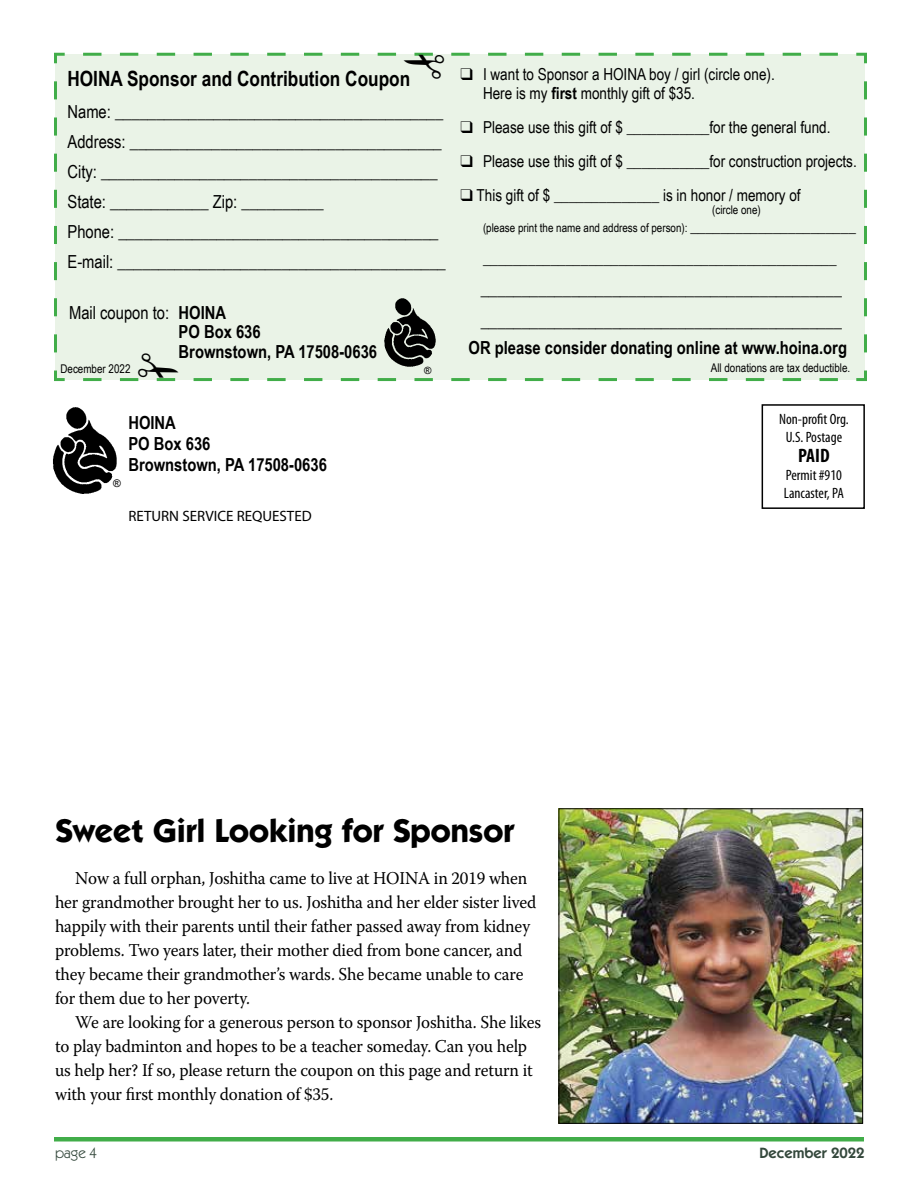
<style>
.page{position:relative;width:918px;height:1188px;background:#fff}
.page>*{position:absolute;margin:0;border:0;box-sizing:border-box;transform-origin:0 0}
.t1{font:700 33px "Itc Kabel";color:#000}
.t2{font:700 21px "Arial Narrow";color:#000}
.t3{font:700 condensed 19.5px "Myriad Pro";color:#000}
.t4{font:18px/24px "Warnock Pro";letter-spacing:-.01em;color:#000;scale:.95 1}
.t5{font:18px/30px "Arial Narrow";color:#000}
.t6{font:700 18px/21px "Arial Narrow";color:#000}
.t7{font:16.5px/19.5px "Arial Narrow";color:#000}
.t8{font:condensed 15px/18px "Myriad Pro";color:#000;text-align:center}
.t9{font:15px "Myriad Pro";color:#000}
.t10{font:600 15px "Itc Kabel";color:#34483c}
.t11{font:15px "Itc Kabel";color:#34483c}
.t12{font:12px "Arial Narrow";color:#000}
.t13{font:10.5px "Arial";color:#000}
.t14{font:10.05px "Arial";color:#000}
.s1{font-weight:400}
.s2{font-weight:700}
.s3{font-size:16.5px}
</style>
<div class="page">
<img style="left:53px;top:407px;width:64px;height:87px">
<div style="left:762px;top:404px;width:103px;height:105px;border:2px solid #000"></div>
<div style="left:54px;top:52px;width:813px;height:330px;background:#eaf3e7"></div>
<img style="left:379px;top:296px;width:59px;height:56px">
<div style="left:54px;top:1137px;width:810px;height:5px;background:#41ad49"></div>
<img style="left:561px;top:811px;width:300px;height:311px">
<div style="left:559px;top:809px;width:304px;height:315px;border:1px solid #000"></div>
<svg style="left:74px;top:52px;width:764px;height:29px;background:#e2efdf"></svg>
<svg style="left:83px;top:352px;width:764px;height:29px;background:#ddebda"></svg>
<p class="t2" style="left:68px;top:62px;width:344px">HOINA Sponsor and Contribution Coupon</p>
<p class="t5" style="left:68px;top:96px;width:380px">Name: ________________________________________ Address: ______________________________________ City: _________________________________________ State: ____________ Zip: __________<br>Phone: _______________________________________ E-mail: ________________________________________</p>
<p class="t6" style="left:179px;top:302px;width:200px;line-height:19.5px;text-indent:-109px"><span class="s1">Mail coupon to:</span> HOINA<br>PO Box 636<br>Brownstown, PA 17508-0636</p>
<p class="t7" style="left:483px;top:64px;width:293px;text-indent:-23px">❑ I want to Sponsor a HOINA boy / girl (circle one).<br>Here is my <span class="s2">first</span> monthly gift of $35.</p>
<p class="t7" style="left:460px;top:117px;width:372px">❑ Please use this gift of $ ___________for the general fund.</p>
<p class="t7" style="left:460px;top:151px;width:398px">❑ Please use this gift of $ ___________for construction projects.</p>
<p class="t7" style="left:460px;top:185px;width:342px">❑ This gift of $ ______________ is in honor / memory of</p>
<p class="t12" style="left:483px;top:219px;width:374px">(please print the name and address of person): <span class="s3">______________________</span></p>
<p class="t7" style="left:483px;top:248px;width:355px">_______________________________________________</p>
<p class="t5" style="left:481px;top:272px;width:363px;line-height:31.5px">____________________________________________ ____________________________________________</p>
<p class="t12" style="left:712px;top:201px;width:50px">(circle one)</p>
<p class="t6" style="left:469px;top:336px;width:380px">OR please consider donating online at www.hoina.org</p>
<p class="t12" style="left:60px;top:360px;width:72px">December 2022</p>
<p class="t13" style="left:113px;top:476px;width:9px">®</p>
<p class="t6" style="left:128px;top:411px;width:200px">HOINA<br>PO Box 636<br>Brownstown, PA 17508-0636</p>
<p class="t9" style="left:128px;top:506px;width:185px">RETURN SERVICE REQUESTED</p>
<p class="t14" style="left:424px;top:364px;width:9px">®</p>
<p class="t12" style="left:711px;top:359px;width:141px">All donations are tax deductible.</p>
<p class="t8" style="left:779px;top:410px;width:71px">Non-profit Org.<br>U.S. Postage</p>
<p class="t3" style="left:798px;top:443px;width:33px">PAID</p>
<p class="t8" style="left:784px;top:466px;width:61px;text-align:left">Permit #910<br>Lancaster, PA</p>
<h1 class="t1" style="left:55px;top:810px;width:461px">Sweet Girl Looking for Sponsor</h1>
<p class="t4" style="left:55px;top:866px;width:508px;text-indent:20px">Now a full orphan, Joshitha came to live at HOINA in 2019 when her grandmother brought her to us. Joshitha and her elder sister lived happily with their parents until their father passed away from kidney problems. Two years later, their mother died from bone cancer, and they became their grandmother’s wards. She became unable to care for them due to her poverty.</p>
<p class="t4" style="left:55px;top:1010px;width:513px;text-indent:20px">We are looking for a generous person to sponsor Joshitha. She likes to play badminton and hopes to be a teacher someday. Can you help us help her? If so, please return the coupon on this page and return it with your first monthly donation of $35.</p>
<p class="t11" style="left:55px;top:1144px;width:44px">page 4</p>
<p class="t10" style="left:759px;top:1144px;width:107px">December 2022</p>
</div>
